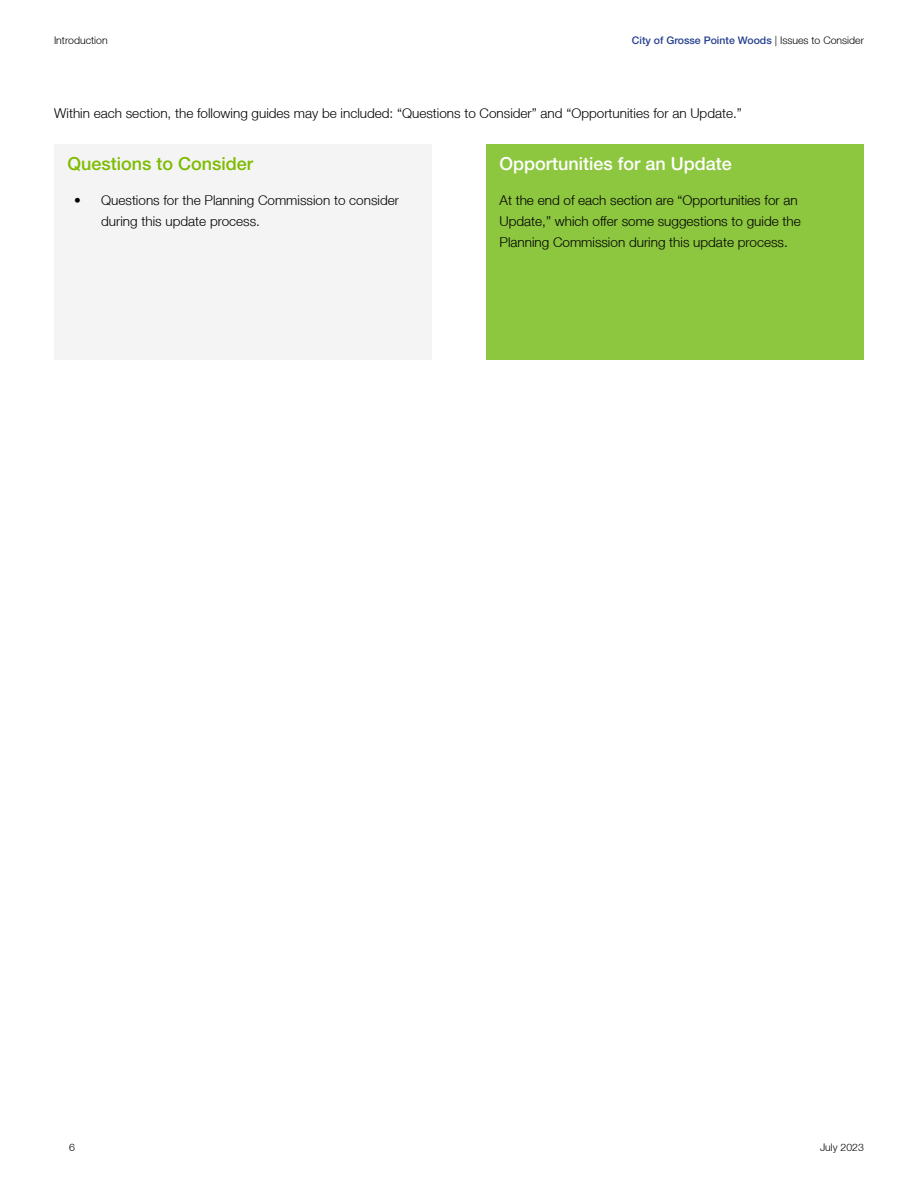
<style>
.page{position:relative;width:918px;height:1188px;background:#fff}
.page>*{position:absolute;margin:0;border:0;box-sizing:border-box;transform-origin:0 0}
.t1{font:500 18px "Helvetica Neue LT Std";color:#fff}
.t2{font:500 18px "Helvetica Neue LT Std";color:#7ebb00}
.t3{font:300 13.5px/21px "Helvetica Neue LT";color:#000}
.t4{font:500 10.5px "Helvetica Neue LT Std";color:#25408f}
.t5{font:300 10.5px "Helvetica Neue LT";color:#000}
.s1{font-family:"Helvetica Neue LT";font-weight:300;color:#000}
</style>
<div class="page">
<div style="left:54px;top:144px;width:378px;height:216px;background:#f4f4f5"></div>
<div style="left:486px;top:144px;width:378px;height:216px;background:#8dc63f"></div>
<p class="t5" style="left:54px;top:34px;width:55px">Introduction</p>
<p class="t4" style="left:632px;top:34px;width:234px">City of Grosse Pointe Woods <span class="s1">| Issues to Consider</span></p>
<p class="t3" style="left:54px;top:102px;width:689px">Within each section, the following guides may be included: “Questions to Consider” and “Opportunities for an Update.”</p>
<h1 class="t2" style="left:68px;top:153px;width:187px">Questions to Consider</h1>
<p class="t3" style="left:101px;top:189px;width:299px;text-indent:-27px">• Questions for the Planning Commission to consider during this update process.</p>
<h1 class="t1" style="left:500px;top:153px;width:234px">Opportunities for an Update</h1>
<p class="t3" style="left:500px;top:189px;width:303px">At the end of each section are “Opportunities for an<br>Update,” which offer some suggestions to guide the<br>Planning Commission during this update process.</p>
<p class="t5" style="left:69px;top:1141px;width:7px">6</p>
<p class="t5" style="left:820px;top:1141px;width:45px">July 2023</p>
</div>
